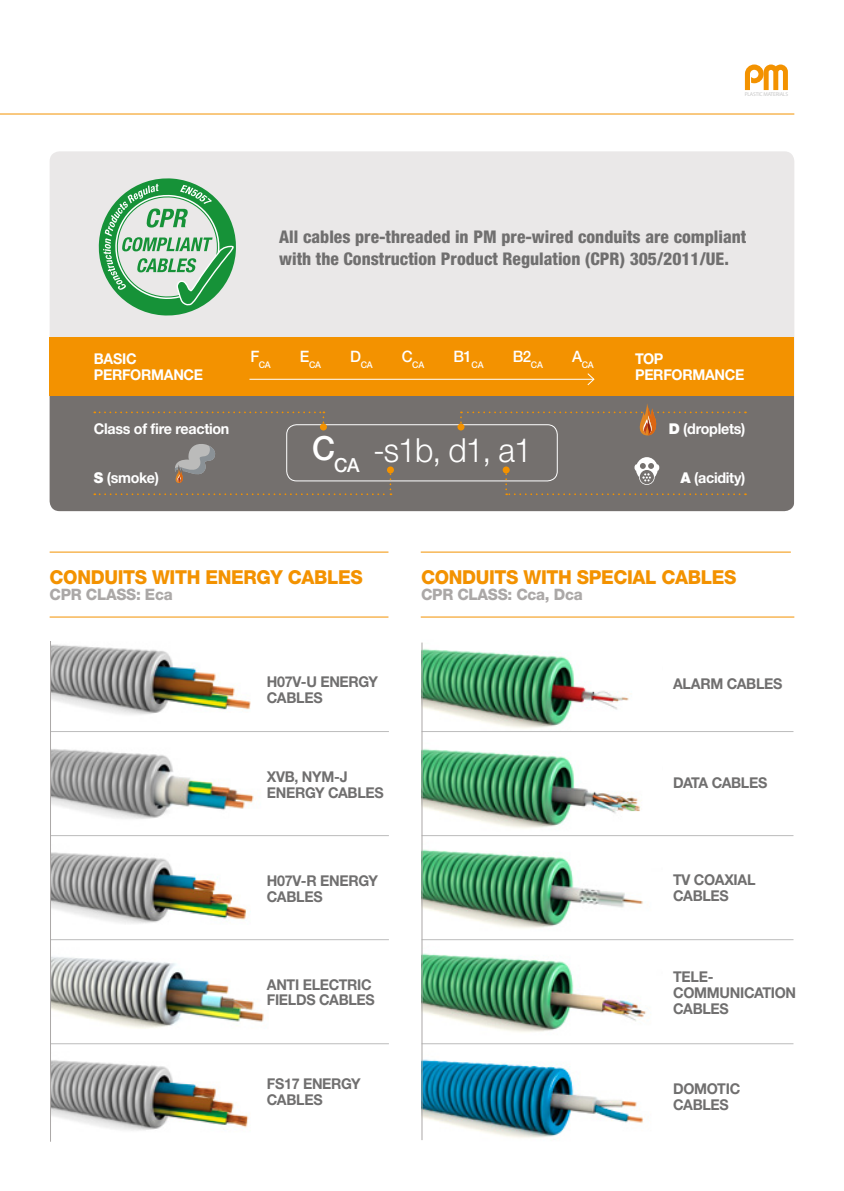
<style>
.page{position:relative;width:844px;height:1191px;background:#fff}
.page>*{position:absolute;margin:0;border:0;box-sizing:border-box;transform-origin:0 0}
.t1{font:300 33.25px "Helvetica Neue LT Std";letter-spacing:-.03em;color:#fff;scale:.96 1}
.t2{font:800 19.25px "Helvetica Neue LT Std";letter-spacing:-.02em;color:#f39200;scale:.96 1}
.t3{font:800 condensed 17.5px/22.8px "Helvetica Neue LTW1 G";color:#706f6f}
.t4{font:800 15.75px "Helvetica Neue LT Std";letter-spacing:-.02em;color:#aba8a7;scale:.96 1}
.t5{font:500 15.75px "Helvetica Neue LT Std";color:#fff;scale:.96 1}
.t6{font:700 14.88px/15.8px "Helvetica Neue LTW1 G";letter-spacing:-.02em;color:#706f6f;scale:.96 1}
.t7{font:700 14.88px/15.8px "Helvetica Neue LTW1 G";letter-spacing:-.02em;color:#fff;scale:.96 1}
.t8{font:500 9.1px "Helvetica Neue LT Std";letter-spacing:-.03em;color:#fff;scale:.96 1}
.t9{font:5.6px "Myriad Pro";letter-spacing:-.03em;color:#c6c6c6}
.s1{font-weight:900}
.s2{font-weight:500}
</style>
<div class="page">
<div style="left:50px;top:151px;width:744px;height:360px;background:#eae8e8;border-radius:10px"></div>
<div style="left:50px;top:392px;width:744px;height:119px;background:#74706e"></div>
<img style="left:51px;top:1044px;width:214px;height:87px">
<img style="left:51px;top:749px;width:205px;height:70px">
<img style="left:51px;top:940px;width:217px;height:89px">
<img style="left:51px;top:836px;width:200px;height:88px">
<img style="left:51px;top:644px;width:200px;height:71px">
<img style="left:422px;top:1044px;width:240px;height:96px">
<img style="left:422px;top:642px;width:221px;height:290px">
<img style="left:422px;top:937px;width:240px;height:99px">
<hr style="left:50px;top:616px;width:338px;height:1px;background:#f39200">
<hr style="left:50px;top:551px;width:338px;height:1px;background:#f39200">
<hr style="left:420px;top:616px;width:374px;height:1px;background:#f39200">
<hr style="left:420px;top:551px;width:370px;height:1px;background:#f39200">
<hr style="left:50px;top:731px;width:339px;height:1px;background:#bcbcbc">
<hr style="left:421px;top:731px;width:372px;height:1px;background:#bcbcbc">
<hr style="left:50px;top:835px;width:339px;height:1px;background:#bcbcbc">
<hr style="left:421px;top:835px;width:372px;height:1px;background:#bcbcbc">
<hr style="left:50px;top:939px;width:339px;height:1px;background:#bcbcbc">
<hr style="left:421px;top:939px;width:372px;height:1px;background:#bcbcbc">
<hr style="left:50px;top:1043px;width:339px;height:1px;background:#bcbcbc">
<hr style="left:421px;top:1043px;width:372px;height:1px;background:#bcbcbc">
<hr style="left:50px;top:641px;width:1px;height:500px;background:#aba8a7">
<hr style="left:0;top:114px;width:794px;height:1px;background:#f39200">
<svg style="left:744px;top:64px;width:43px;height:26px"></svg>
<div style="left:50px;top:337px;width:744px;height:59px;background:#f39200"></div>
<hr style="left:249px;top:379px;width:344px;height:1px;background:#fff">
<svg style="left:586px;top:373px;width:9px;height:13px"></svg>
<div style="left:286px;top:424px;width:271px;height:57px;border:1px solid #fff;border-radius:10px"></div>
<svg style="left:94px;top:411px;width:230px;height:17px"></svg>
<div style="left:320px;top:423px;width:7px;height:7px;background:#f39200;border-radius:50%"></div>
<div style="left:457px;top:423px;width:7px;height:7px;background:#f39200;border-radius:50%"></div>
<div style="left:387px;top:466px;width:7px;height:7px;background:#f39200;border-radius:50%"></div>
<div style="left:502px;top:466px;width:7px;height:7px;background:#f39200;border-radius:50%"></div>
<svg style="left:94px;top:443px;width:297px;height:52px"></svg>
<svg style="left:460px;top:404px;width:285px;height:32px"></svg>
<svg style="left:505px;top:457px;width:240px;height:38px"></svg>
<svg style="left:98px;top:178px;width:138px;height:138px"></svg>
<hr style="left:421px;top:642px;width:1px;height:498px;background:#aba8a7">
<p class="t9" style="left:744px;top:91px;width:45px">PLASTIC MATERIALS</p>
<p class="t3" style="left:279px;top:225px;width:468px">All cables pre-threaded in PM pre-wired conduits are compliant with the Construction Product Regulation (CPR) 305/2011/UE.</p>
<p class="t8" style="left:250px;top:359px;width:23px"><sup>F</sup>CA</p>
<p class="t8" style="left:300px;top:359px;width:23px"><sup>E</sup>CA</p>
<p class="t8" style="left:350px;top:359px;width:25px"><sup>D</sup>CA</p>
<p class="t8" style="left:401px;top:359px;width:25px"><sup>C</sup>CA</p>
<p class="t5" style="left:453px;top:347px;width:33px">B1<sub>CA</sub></p>
<p class="t5" style="left:512px;top:347px;width:33px">B2<sub>CA</sub></p>
<p class="t8" style="left:572px;top:359px;width:24px"><sup>A</sup>CA</p>
<p class="t7" style="left:94px;top:351px;width:115px">BASIC<br>PERFORMANCE</p>
<p class="t7" style="left:635px;top:351px;width:115px">TOP<br>PERFORMANCE</p>
<p class="t7" style="left:94px;top:420px;width:143px">Class of fire reaction</p>
<p class="t7" style="left:668px;top:420px;width:81px"><span class="s1">D</span> (droplets)</p>
<p class="t7" style="left:94px;top:470px;width:69px"><span class="s1">S</span> (smoke)</p>
<p class="t7" style="left:680px;top:470px;width:69px"><span class="s1">A</span> (acidity)</p>
<h1 class="t1" style="left:312px;top:429px;width:230px"><span class="s2">C</span><sub>CA</sub> -s1b, d1, a1</h1>
<p class="t2" style="left:50px;top:565px;width:327px">CONDUITS WITH ENERGY CABLES</p>
<p class="t4" style="left:50px;top:585px;width:130px">CPR CLASS: Eca</p>
<p class="t2" style="left:421px;top:565px;width:330px">CONDUITS WITH SPECIAL CABLES</p>
<p class="t4" style="left:421px;top:585px;width:170px">CPR CLASS: Cca, Dca</p>
<p class="t6" style="left:267px;top:673px;width:117px">H07V-U ENERGY<br>CABLES</p>
<p class="t6" style="left:673px;top:675px;width:115px">ALARM CABLES</p>
<p class="t6" style="left:267px;top:769px;width:123px">XVB, NYM-J<br>ENERGY CABLES</p>
<p class="t6" style="left:673px;top:775px;width:100px">DATA CABLES</p>
<p class="t6" style="left:267px;top:873px;width:117px">H07V-R ENERGY<br>CABLES</p>
<p class="t6" style="left:673px;top:872px;width:87px">TV COAXIAL<br>CABLES</p>
<p class="t6" style="left:267px;top:976px;width:114px">ANTI ELECTRIC<br>FIELDS CABLES</p>
<p class="t6" style="left:673px;top:968px;width:130px">TELE-<br>COMMUNICATION<br>CABLES</p>
<p class="t6" style="left:267px;top:1075px;width:99px">FS17 ENERGY<br>CABLES</p>
<p class="t6" style="left:673px;top:1080px;width:71px">DOMOTIC<br>CABLES</p>
</div>
